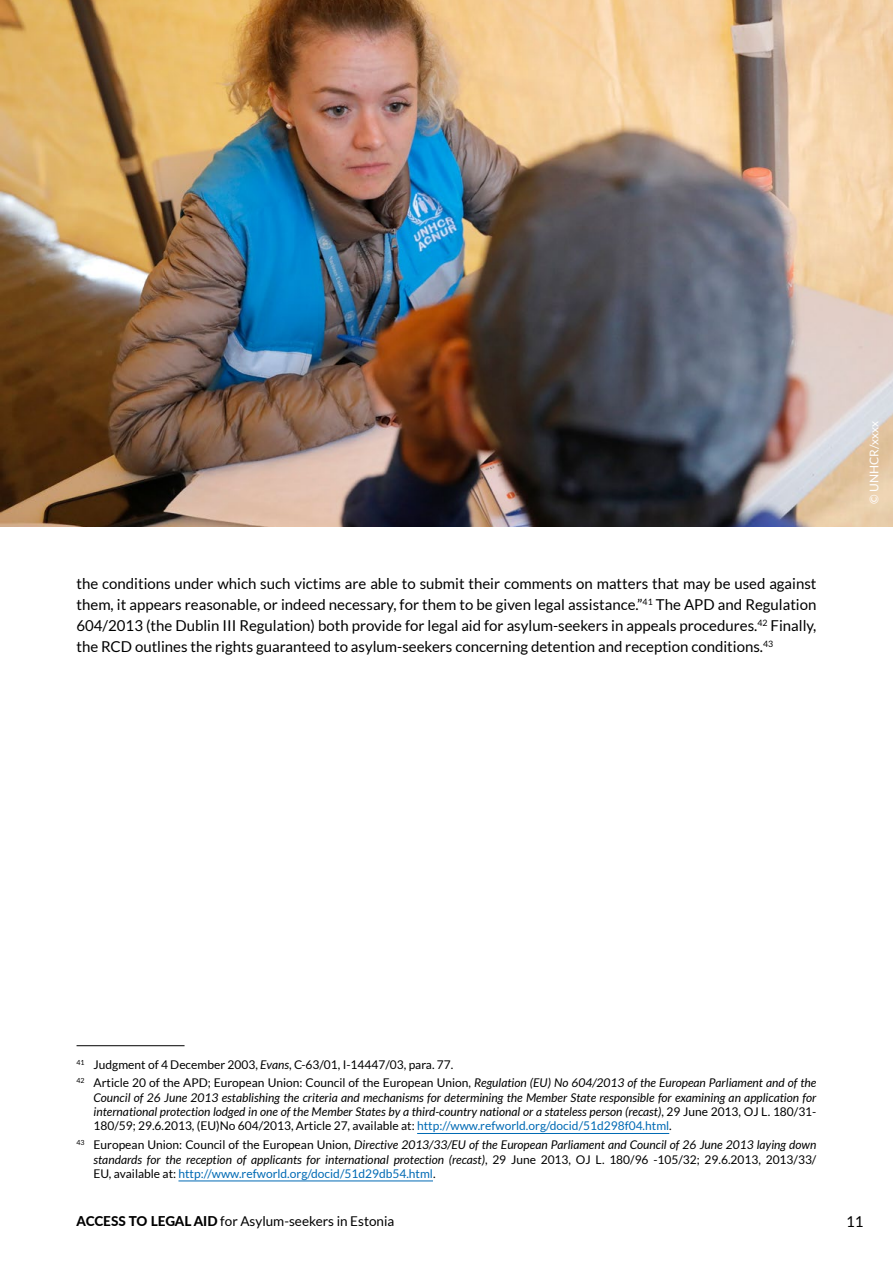
<style>
.page{position:relative;width:893px;height:1263px;background:#fff}
.page>*{position:absolute;margin:0;border:0;box-sizing:border-box;transform-origin:0 0}
.t1{font:15px/21px "Lato";color:#000;text-align:justify}
.t2{font:13.5px "Lato";color:#000}
.t3{font:italic 12px/14.4px "Lato";color:#000;text-align:justify}
.t4{font:12px/18.6px "Lato";color:#000}
.t5{font:12px "Lato";color:#fff}
.s1{font-style:italic}
.s2{font-style:normal}
.s3{font-style:normal;color:#006ab4}
.s4{font-weight:800}
</style>
<div class="page">
<hr style="left:77px;top:1045px;width:108px;height:1px;background:#000">
<hr style="left:417px;top:1133px;width:252px;height:1px;background:#006ab4">
<hr style="left:178px;top:1180px;width:255px;height:1px;background:#006ab4">
<img style="left:0;top:0;width:893px;height:526px">
<p class="t1" style="left:77px;top:573px;width:741px">the conditions under which such victims are able to submit their comments on matters that may be used against them, it appears reasonable, or indeed necessary, for them to be given legal assistance.”<sup>41</sup> The APD and Regulation 604/2013 (the Dublin III Regulation) both provide for legal aid for asylum-seekers in appeals procedures.<sup>42</sup> Finally, the RCD outlines the rights guaranteed to asylum-seekers concerning detention and reception conditions.<sup>43</sup></p>
<p class="t5" style="left:867px;top:504px;width:85px;rotate:-90deg">© UNHCR/xxxx</p>
<p class="t4" style="left:77px;top:1055px;width:741px"><sup>41</sup> Judgment of 4 December 2003, <span class="s1">Evans</span>, C-63/01, I-14447/03, para. 77.<br><sup>42</sup> Article 20 of the APD; European Union: Council of the European Union, <span class="s1">Regulation (EU) No 604/2013 of the European Parliament and of the</span></p>
<p class="t3" style="left:94px;top:1090px;width:724px">Council of 26 June 2013 establishing the criteria and mechanisms for determining the Member State responsible for examining an application for international protection lodged in one of the Member States by a third-country national or a stateless person (recast)<span class="s2">, 29 June 2013, OJ L. 180/31- 180/59; 29.6.2013, (EU)No 604/2013, Article 27, available at:</span> <span class="s3">http://www.refworld.org/docid/51d298f04.html</span><span class="s2">.</span></p>
<p class="t3" style="left:94px;top:1138px;width:724px;text-indent:-17px"><sup>43</sup> <span class="s2">European Union: Council of the European Union,</span> Directive 2013/33/EU of the European Parliament and Council of 26 June 2013 laying down standards for the reception of applicants for international protection (recast)<span class="s2">, 29 June 2013, OJ L. 180/96 -105/32; 29.6.2013, 2013/33/ EU, available at:</span> <span class="s3">http://www.refworld.org/docid/51d29db54.html</span><span class="s2">.</span></p>
<p class="t2" style="left:77px;top:1213px;width:319px"><span class="s4">ACCESS TO LEGAL AID</span> for Asylum-seekers in Estonia</p>
<p class="t1" style="left:846px;top:1210px;width:19px">11</p>
</div>
